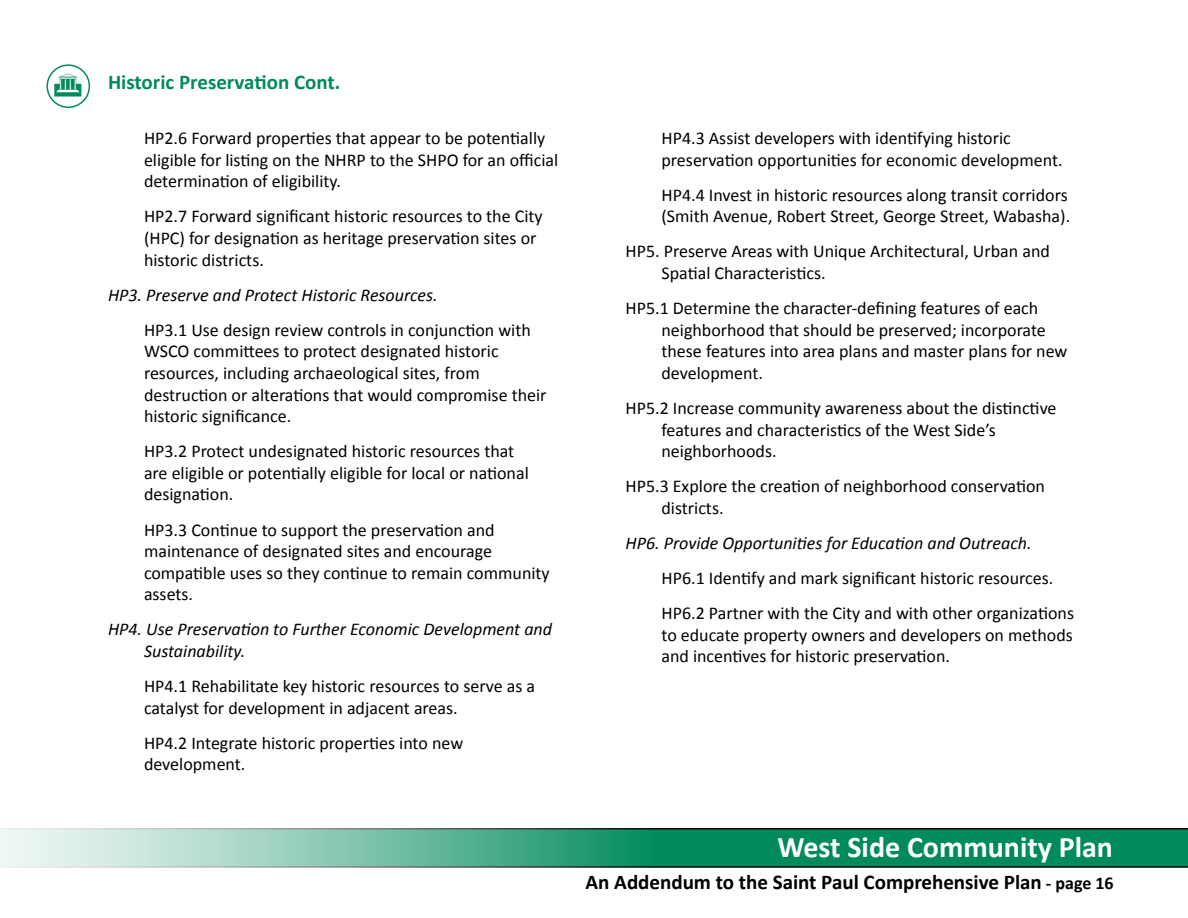
<style>
.page{position:relative;width:1188px;height:918px;background:#fff}
.page>*{position:absolute;margin:0;border:0;box-sizing:border-box;transform-origin:0 0}
.t1{font:700 30px "Calibri";color:#fff}
.t2{font:700 21px "Calibri";color:#000}
.t3{font:700 21px "Calibri";color:#008a5e}
.t4{font:18px/21.6px "Calibri";color:#000}
.t5{font:italic 18px/21.6px "Calibri";color:#000}
.s1{font-size:18px}
</style>
<div class="page">
<svg style="left:0;top:828px;width:1188px;height:40px;background:#4ba588"></svg>
<div style="left:47px;top:64px;width:43px;height:44px;border:2px solid #008a5e;border-radius:50%"></div>
<p class="t3" style="left:108px;top:68px;width:234px">Historic Preservation Cont.</p>
<p class="t4" style="left:144px;top:127px;width:416px">HP2.6 Forward properties that appear to be potentially eligible for listing on the NHRP to the SHPO for an official determination of eligibility.</p>
<p class="t4" style="left:144px;top:206px;width:400px">HP2.7 Forward significant historic resources to the City (HPC) for designation as heritage preservation sites or historic districts.</p>
<p class="t5" style="left:108px;top:283px;width:331px">HP3. Preserve and Protect Historic Resources.</p>
<p class="t4" style="left:144px;top:319px;width:404px">HP3.1 Use design review controls in conjunction with WSCO committees to protect designated historic resources, including archaeological sites, from destruction or alterations that would compromise their historic significance.</p>
<p class="t4" style="left:144px;top:440px;width:386px">HP3.2 Protect undesignated historic resources that are eligible or potentially eligible for local or national designation.</p>
<p class="t4" style="left:144px;top:519px;width:407px">HP3.3 Continue to support the preservation and maintenance of designated sites and encourage compatible uses so they continue to remain community assets.</p>
<p class="t5" style="left:144px;top:618px;width:410px;text-indent:-36px">HP4. Use Preservation to Further Economic Development and<br>Sustainability.</p>
<p class="t4" style="left:144px;top:675px;width:393px">HP4.1 Rehabilitate key historic resources to serve as a catalyst for development in adjacent areas.</p>
<p class="t4" style="left:144px;top:732px;width:321px">HP4.2 Integrate historic properties into new development.</p>
<p class="t4" style="left:662px;top:127px;width:403px">HP4.3 Assist developers with identifying historic preservation opportunities for economic development.</p>
<p class="t4" style="left:662px;top:184px;width:410px">HP4.4 Invest in historic resources along transit corridors (Smith Avenue, Robert Street, George Street, Wabasha).</p>
<p class="t4" style="left:662px;top:241px;width:390px;text-indent:-36px">HP5. Preserve Areas with Unique Architectural, Urban and<br>Spatial Characteristics.</p>
<p class="t4" style="left:662px;top:297px;width:407px;text-indent:-36px">HP5.1 Determine the character-defining features of each neighborhood that should be preserved; incorporate these features into area plans and master plans for new development.</p>
<p class="t4" style="left:662px;top:397px;width:397px;text-indent:-36px">HP5.2 Increase community awareness about the distinctive features and characteristics of the West Side’s neighborhoods.</p>
<p class="t4" style="left:662px;top:476px;width:385px;text-indent:-36px">HP5.3 Explore the creation of neighborhood conservation districts.</p>
<p class="t5" style="left:626px;top:532px;width:408px">HP6. Provide Opportunities for Education and Outreach.</p>
<p class="t4" style="left:662px;top:561px;width:414px;line-height:35.1px">HP6.1 Identify and mark significant historic resources.<br>HP6.2 Partner with the City and with other organizations</p>
<p class="t4" style="left:662px;top:624px;width:413px">to educate property owners and developers on methods and incentives for historic preservation.</p>
<h1 class="t1" style="left:777px;top:828px;width:337px">West Side Community Plan</h1>
<p class="t2" style="left:586px;top:868px;width:530px">An Addendum to the Saint Paul Comprehensive Plan <span class="s1">- page 16</span></p>
</div>
